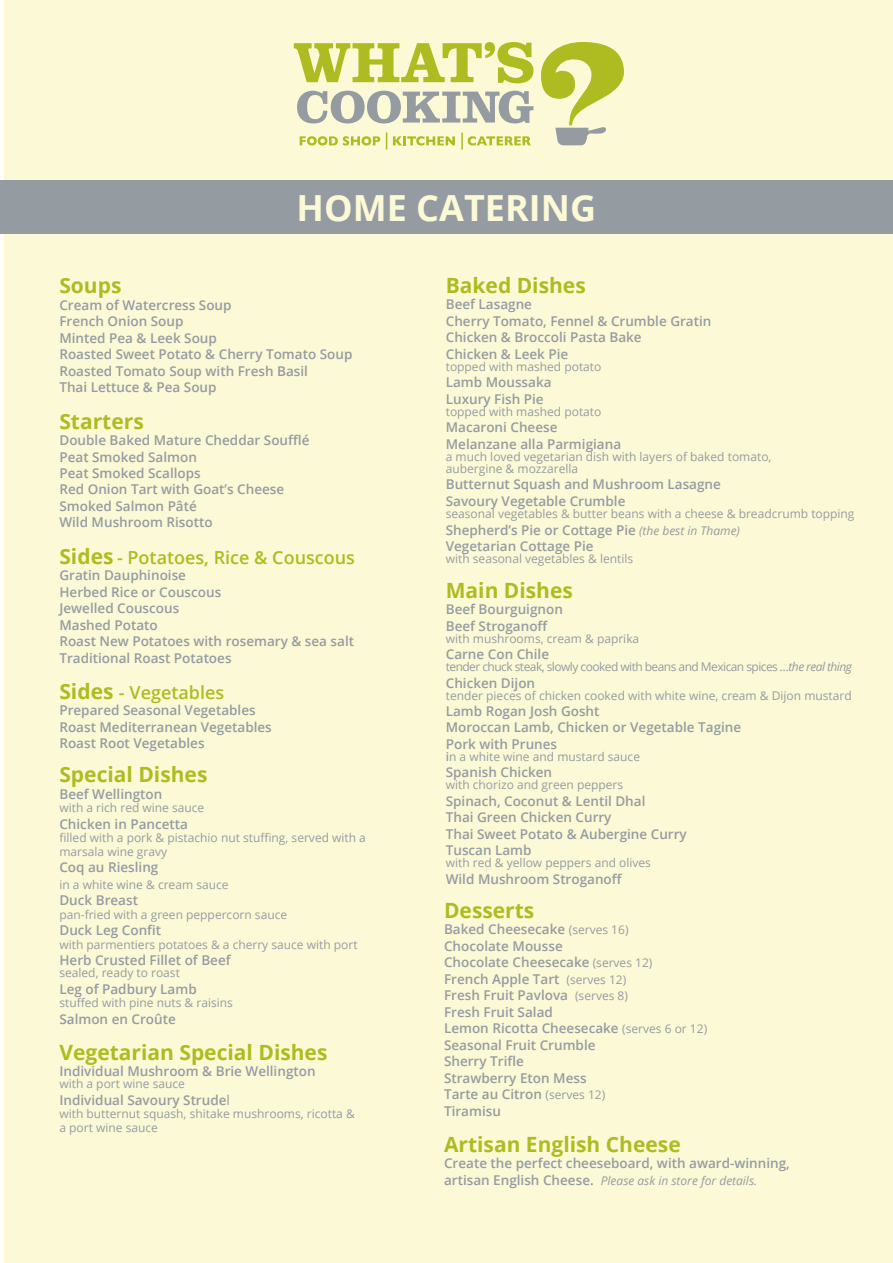
<style>
.page{position:relative;width:893px;height:1263px;background:#fff}
.page>*{position:absolute;margin:0;border:0;box-sizing:border-box;transform-origin:0 0}
.t1{font:700 36px "Open Sans";color:#fcf9d7}
.t2{font:700 21px "Open Sans";color:#aebc21}
.t3{font:600 18px "Open Sans";color:#aebc21}
.t4{font:600 13.5px/16.5px "Open Sans";color:#959ca1}
.t5{font:12px/13.5px "Open Sans";color:#959ca1}
.t6{font:12px "Open Sans";letter-spacing:-.045em;color:#959ca1}
.t7{font:italic 12px "Open Sans";color:#959ca1}
.s1{font-weight:700;font-size:21px}
.s2{font-weight:400}
.s3{font-weight:400;font-style:italic;font-size:12px}
.s4{font-style:italic}
.s5{font-weight:600}
.s6{font-weight:400;font-size:12px}
.s7{font-weight:600;font-style:normal;font-size:13.5px}
</style>
<div class="page">
<div style="left:5px;top:0;width:888px;height:1263px;background:#fcf9d7"></div>
<svg style="left:294px;top:42px;width:239px;height:41px"></svg>
<svg style="left:297px;top:91px;width:236px;height:32px"></svg>
<svg style="left:300px;top:136px;width:80px;height:9px"></svg>
<svg style="left:393px;top:136px;width:62px;height:9px"></svg>
<svg style="left:386px;top:132px;width:1px;height:18px"></svg>
<svg style="left:461px;top:132px;width:70px;height:18px"></svg>
<svg style="left:541px;top:42px;width:83px;height:103px"></svg>
<div style="left:0;top:180px;width:893px;height:54px;background:#959ca1"></div>
<h1 class="t1" style="left:297px;top:183px;width:301px">HOME CATERING</h1>
<h2 class="t2" style="left:59px;top:271px;width:64px">Soups</h2>
<p class="t4" style="left:59px;top:297px;width:294px">Cream of Watercress Soup<br>French Onion Soup<br>Minted Pea &amp; Leek Soup<br>Roasted Sweet Potato &amp; Cherry Tomato Soup<br>Roasted Tomato Soup with Fresh Basil<br>Thai Lettuce &amp; Pea Soup</p>
<h2 class="t2" style="left:59px;top:406px;width:86px">Starters</h2>
<p class="t4" style="left:59px;top:432px;width:252px">Double Baked Mature Cheddar Soufflé<br>Peat Smoked Salmon<br>Peat Smoked Scallops<br>Red Onion Tart with Goat’s Cheese<br>Smoked Salmon Pâté<br>Wild Mushroom Risotto</p>
<h3 class="t3" style="left:59px;top:545px;width:297px"><span class="s1">Sides</span> - Potatoes, Rice &amp; Couscous</h3>
<p class="t4" style="left:59px;top:567px;width:296px">Gratin Dauphinoise<br>Herbed Rice or Couscous<br>Jewelled Couscous<br>Mashed Potato<br>Roast New Potatoes with rosemary &amp; sea salt<br>Traditional Roast Potatoes</p>
<h3 class="t3" style="left:59px;top:680px;width:166px"><span class="s1">Sides</span> - Vegetables</h3>
<p class="t4" style="left:59px;top:702px;width:214px">Prepared Seasonal Vegetables<br>Roast Mediterranean Vegetables<br>Roast Root Vegetables</p>
<h2 class="t2" style="left:59px;top:760px;width:150px">Special Dishes</h2>
<p class="t4" style="left:59px;top:785px;width:104px">Beef Wellington</p>
<p class="t5" style="left:59px;top:801px;width:146px">with a rich red wine sauce</p>
<p class="t4" style="left:59px;top:815px;width:130px">Chicken in Pancetta</p>
<p class="t5" style="left:59px;top:831px;width:308px">filled with a pork &amp; pistachio nut stuffing, served with a marsala wine gravy</p>
<p class="t4" style="left:59px;top:859px;width:100px">Coq au Riesling</p>
<p class="t5" style="left:59px;top:877px;width:171px">in a white wine &amp; cream sauce</p>
<p class="t4" style="left:59px;top:892px;width:80px">Duck Breast</p>
<p class="t5" style="left:59px;top:907px;width:229px">pan-fried with a green peppercorn sauce</p>
<p class="t4" style="left:59px;top:922px;width:103px">Duck Leg Confit</p>
<p class="t5" style="left:59px;top:937px;width:300px">with parmentiers potatoes &amp; a cherry sauce with port</p>
<p class="t4" style="left:59px;top:952px;width:173px">Herb Crusted Fillet of Beef</p>
<p class="t5" style="left:59px;top:966px;width:122px">sealed, ready to roast</p>
<p class="t4" style="left:59px;top:980px;width:139px">Leg of Padbury Lamb</p>
<p class="t5" style="left:59px;top:996px;width:175px">stuffed with pine nuts &amp; raisins</p>
<p class="t4" style="left:59px;top:1010px;width:118px">Salmon en Croûte</p>
<h2 class="t2" style="left:59px;top:1037px;width:270px">Vegetarian Special Dishes</h2>
<p class="t4" style="left:59px;top:1063px;width:258px">Individual Mushroom &amp; Brie Wellington</p>
<p class="t5" style="left:59px;top:1077px;width:127px">with a port wine sauce</p>
<p class="t4" style="left:59px;top:1091px;width:172px">Individual Savoury Strude<span class="s2">l</span></p>
<p class="t5" style="left:59px;top:1107px;width:297px">with butternut squash, shitake mushrooms, ricotta &amp; a port wine sauce</p>
<h2 class="t2" style="left:446px;top:270px;width:142px">Baked Dishes</h2>
<p class="t4" style="left:446px;top:296px;width:267px">Beef Lasagne<br>Cherry Tomato, Fennel &amp; Crumble Gratin<br>Chicken &amp; Broccoli Pasta Bake<br>Chicken &amp; Leek Pie</p>
<p class="t5" style="left:446px;top:359px;width:157px">topped with mashed potato</p>
<p class="t4" style="left:446px;top:374px;width:107px">Lamb Moussaka<br>Luxury Fish Pie</p>
<p class="t5" style="left:446px;top:404px;width:157px">topped with mashed potato</p>
<p class="t4" style="left:446px;top:419px;width:177px">Macaroni Cheese<br>Melanzane alla Parmigiana</p>
<p class="t5" style="left:446px;top:450px;width:327px;line-height:12px">a much loved vegetarian dish with layers of baked tomato, aubergine &amp; mozzarella</p>
<p class="t4" style="left:446px;top:476px;width:277px;line-height:17px">Butternut Squash and Mushroom Lasagne<br>Savoury Vegetable Crumble</p>
<p class="t5" style="left:446px;top:507px;width:410px">seasonal vegetables &amp; butter beans with a cheese &amp; breadcrumb topping</p>
<p class="t4" style="left:446px;top:521px;width:296px">Shepherd’s Pie or Cottage Pie <span class="s3">(the best in Thame)<br></span>Vegetarian Cottage Pie</p>
<p class="t5" style="left:446px;top:552px;width:189px">with seasonal vegetables &amp; lentils</p>
<h2 class="t2" style="left:446px;top:575px;width:129px">Main Dishes</h2>
<p class="t4" style="left:446px;top:601px;width:119px">Beef Bourguignon<br>Beef Stroganoff</p>
<p class="t5" style="left:446px;top:631px;width:195px">with mushrooms, cream &amp; paprika</p>
<p class="t4" style="left:446px;top:646px;width:105px">Carne Con Chile</p>
<p class="t6" style="left:446px;top:659px;width:408px">tender chuck steak, slowly cooked with beans and Mexican spices <span class="s4">…the real thing</span></p>
<p class="t4" style="left:446px;top:674px;width:91px">Chicken Dijon</p>
<p class="t5" style="left:446px;top:688px;width:407px">tender pieces of chicken cooked with white wine, cream &amp; Dijon mustard</p>
<p class="t4" style="left:446px;top:702px;width:297px">Lamb Rogan Josh Gosht<br>Moroccan Lamb, Chicken or Vegetable Tagine<br>Pork with Prunes</p>
<p class="t5" style="left:446px;top:749px;width:196px"><span class="s5">i</span>n a white wine and mustard sauce</p>
<p class="t4" style="left:446px;top:764px;width:108px">Spanish Chicken</p>
<p class="t5" style="left:446px;top:778px;width:179px">with chorizo and green peppers</p>
<p class="t4" style="left:446px;top:792px;width:243px">Spinach, Coconut &amp; Lentil Dhal<br>Thai Green Chicken Curry<br>Thai Sweet Potato &amp; Aubergine Curry<br>Tuscan Lamb</p>
<p class="t5" style="left:446px;top:856px;width:207px">with red &amp; yellow peppers and olives</p>
<p class="t4" style="left:446px;top:870px;width:178px">Wild Mushroom Stroganoff</p>
<h2 class="t2" style="left:444px;top:895px;width:92px">Desserts</h2>
<p class="t4" style="left:444px;top:921px;width:265px">Baked Cheesecake <span class="s6">(serves 16)<br></span>Chocolate Mousse<br>Chocolate Cheesecake <span class="s6">(serves 12)<br></span>French Apple Tart <span class="s6">(serves 12)<br></span>Fresh Fruit Pavlova <span class="s6">(serves 8)<br></span>Fresh Fruit Salad<br>Lemon Ricotta Cheesecake <span class="s6">(serves 6 or 12)<br></span>Seasonal Fruit Crumble<br>Sherry Trifle<br>Strawberry Eton Mess<br>Tarte au Citron <span class="s6">(serves 12)<br></span>Tiramisu</p>
<h2 class="t2" style="left:444px;top:1129px;width:238px">Artisan English Cheese</h2>
<p class="t4" style="left:444px;top:1155px;width:347px">Create the perfect cheeseboard, with award-winning,</p>
<p class="t7" style="left:444px;top:1172px;width:315px"><span class="s7">artisan English Cheese.</span> Please ask in store for details.</p>
</div>
